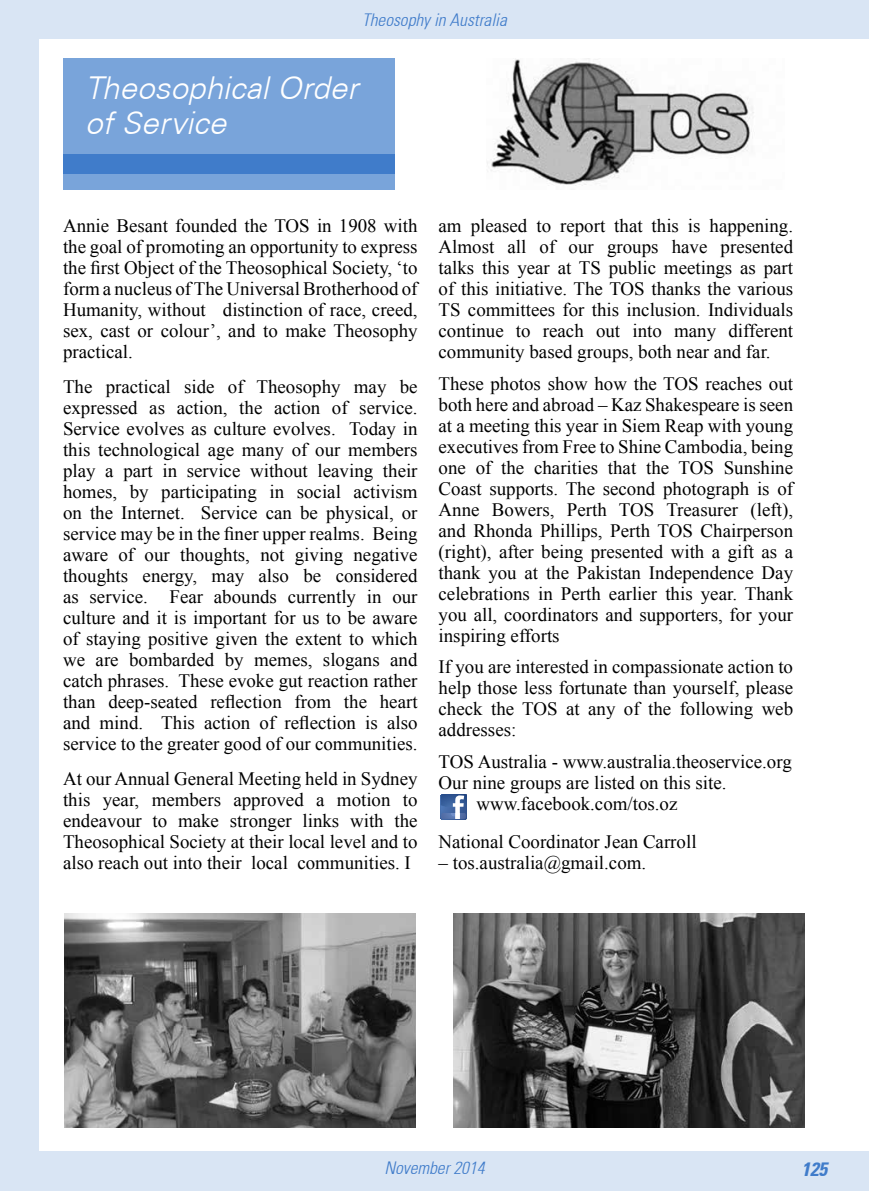
<style>
.page{position:relative;width:869px;height:1191px;background:#fff}
.page>*{position:absolute;margin:0;border:0;box-sizing:border-box;transform-origin:0 0}
.t1{font:italic 300 31.5px/35px "Univers CE";color:#fff}
.t2{font:italic 700 condensed 19.25px "Univers 67";color:#407cca}
.t3{font:18.9px/21px "Times New Roman";color:#000;text-align:justify}
.t4{font:italic 300 condensed 17.5px "Univers 47";color:#407cca}
</style>
<div class="page">
<div style="left:0;top:0;width:40px;height:1191px;background:#d9e5f4"></div>
<div style="left:0;top:0;width:868px;height:40px;background:#d9e5f4"></div>
<div style="left:0;top:1151px;width:868px;height:40px;background:#d9e5f4"></div>
<div style="left:63px;top:58px;width:331px;height:132px;background:#79a4da"></div>
<div style="left:63px;top:154px;width:331px;height:20px;background:#407cca"></div>
<img style="left:487px;top:58px;width:267px;height:128px">
<img style="left:64px;top:913px;width:351px;height:214px">
<img style="left:453px;top:913px;width:351px;height:214px">
<svg style="left:440px;top:794px;width:26px;height:26px"></svg>
<p class="t4" style="left:362px;top:9px;width:146px">Theosophy in Australia</p>
<h1 class="t1" style="left:85px;top:71px;width:274px">Theosophical Order of Service</h1>
<p class="t3" style="left:63px;top:215px;width:356px">Annie Besant founded the TOS in 1908 with the goal of promoting an opportunity to express the first Object of the Theosophical Society, ‘to form a nucleus of The Universal Brotherhood of Humanity, without distinction of race, creed, sex, cast or colour’, and to make Theosophy practical.</p>
<p class="t3" style="left:63px;top:376px;width:356px">The practical side of Theosophy may be expressed as action, the action of service.<br>Service evolves as culture evolves. Today in this technological age many of our members play a part in service without leaving their homes, by participating in social activism on the Internet. Service can be physical, or service may be in the finer upper realms. Being aware of our thoughts, not giving negative thoughts energy, may also be considered as service. Fear abounds currently in our culture and it is important for us to be aware of staying positive given the extent to which we are bombarded by memes, slogans and catch phrases. These evoke gut reaction rather than deep-seated reflection from the heart and mind. This action of reflection is also service to the greater good of our communities.</p>
<p class="t3" style="left:63px;top:768px;width:356px">At our Annual General Meeting held in Sydney this year, members approved a motion to endeavour to make stronger links with the Theosophical Society at their local level and to also reach out into their local communities. I</p>
<p class="t3" style="left:438px;top:215px;width:356px">am pleased to report that this is happening.<br>Almost all of our groups have presented talks this year at TS public meetings as part of this initiative. The TOS thanks the various TS committees for this inclusion. Individuals continue to reach out into many different community based groups, both near and far.</p>
<p class="t3" style="left:438px;top:372px;width:356px">These photos show how the TOS reaches out both here and abroad – Kaz Shakespeare is seen at a meeting this year in Siem Reap with young executives from Free to Shine Cambodia, being one of the charities that the TOS Sunshine Coast supports. The second photograph is of Anne Bowers, Perth TOS Treasurer (left), and Rhonda Phillips, Perth TOS Chairperson (right), after being presented with a gift as a thank you at the Pakistan Independence Day celebrations in Perth earlier this year. Thank you all, coordinators and supporters, for your inspiring efforts</p>
<p class="t3" style="left:438px;top:656px;width:356px">If you are interested in compassionate action to help those less fortunate than yourself, please check the TOS at any of the following web addresses:</p>
<p class="t3" style="left:438px;top:750px;width:354px">TOS Australia - www.australia.theoservice.org</p>
<p class="t3" style="left:438px;top:771px;width:289px">Our nine groups are listed on this site.</p>
<p class="t3" style="left:476px;top:792px;width:202px">www.facebook.com/tos.oz</p>
<p class="t3" style="left:438px;top:831px;width:259px">National Coordinator Jean Carroll</p>
<p class="t3" style="left:438px;top:852px;width:209px">– tos.australia@gmail.com.</p>
<p class="t4" style="left:384px;top:1157px;width:102px">November 2014</p>
<p class="t2" style="left:801px;top:1157px;width:27px">125</p>
</div>
